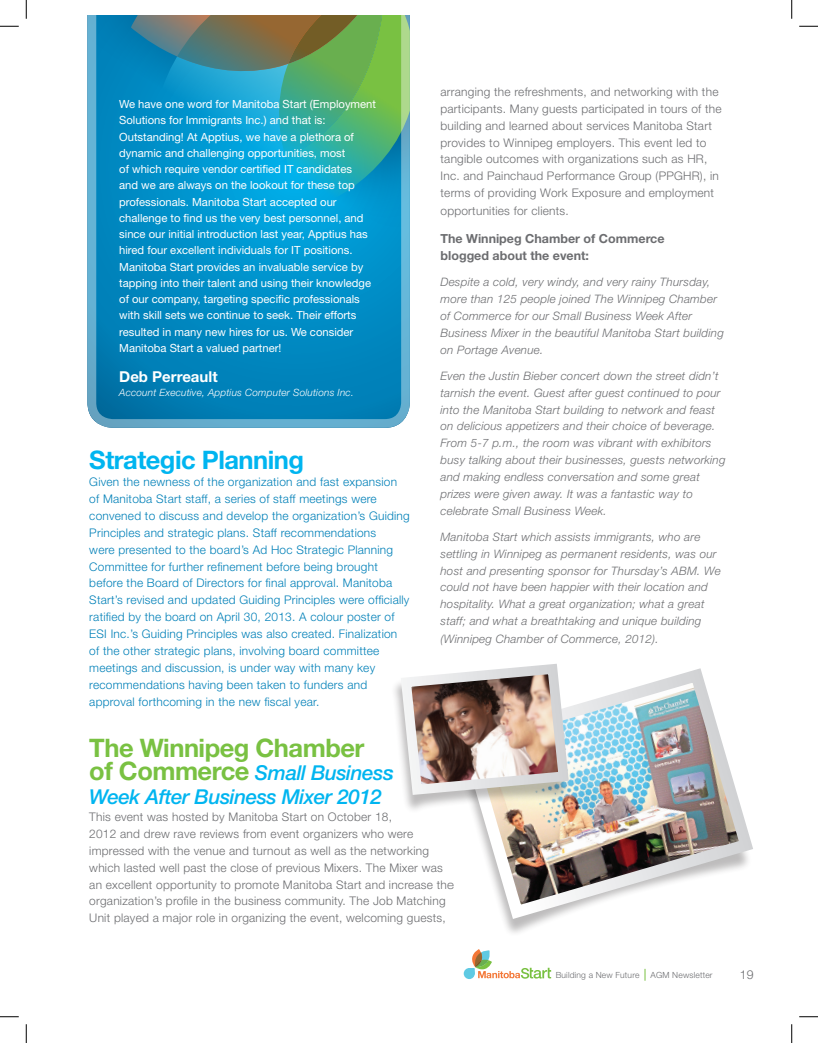
<style>
.page{position:relative;width:818px;height:1043px;background:#fff}
.page>*{position:absolute;margin:0;border:0;box-sizing:border-box;transform-origin:0 0}
.t1{font:700 25.5px "Helvetica Neue";letter-spacing:-.02em;color:#79c142}
.t2{font:700 25.5px "Helvetica Neue";letter-spacing:-.02em;color:#00b5f0}
.t3{font:italic 500 20.5px/23.8px "Helvetica Neue";letter-spacing:-.02em;color:#00b5f0}
.t4{font:700 15px "Helvetica Neue";color:#fff}
.t5{font:700 12.5px/17.5px "Helvetica Neue";color:#6c6d70}
.t6{font:300 12.25px "Helvetica Neue";color:#6c6d70}
.t7{font:300 11.88px/17px "Helvetica Neue";letter-spacing:.02em;color:#6c6d70}
.t8{font:300 11.88px/16.9px "Helvetica Neue";letter-spacing:.02em;color:#0080b8}
.t9{font:italic 300 11.62px/16.9px "Helvetica Neue";letter-spacing:.02em;color:#6c6d70}
.t10{font:11.25px/16.2px "Helvetica Neue";color:#fff}
.t11{font:italic 300 10px "Helvetica Neue";letter-spacing:.02em;color:#fff}
.t12{font:300 8.5px "Helvetica Neue";letter-spacing:.02em;color:#6c6d70}
.s1{font-weight:700;font-style:normal;font-size:25.5px;color:#79c142}
</style>
<div class="page">
<svg style="left:463px;top:968px;width:11px;height:11px"></svg>
<svg style="left:468px;top:949px;width:83px;height:29px"></svg>
<svg style="left:644px;top:968px;width:1px;height:12px"></svg>
<svg style="left:87px;top:15px;width:323px;height:413px;background:#1b93b4"></svg>
<img style="left:474px;top:668px;width:279px;height:258px">
<div style="left:391px;top:665px;width:179px;height:149px;background:#231f20;opacity:.3"></div>
<img style="left:394px;top:664px;width:180px;height:136px">
<svg style="left:0;top:25px;width:19px;height:2px"></svg>
<svg style="left:799px;top:25px;width:19px;height:2px"></svg>
<svg style="left:0;top:1016px;width:19px;height:1px"></svg>
<svg style="left:799px;top:1016px;width:19px;height:1px"></svg>
<svg style="left:25px;top:0;width:2px;height:19px"></svg>
<svg style="left:25px;top:1024px;width:2px;height:18px"></svg>
<svg style="left:791px;top:0;width:1px;height:19px"></svg>
<svg style="left:791px;top:1024px;width:1px;height:18px"></svg>
<p class="t10" style="left:119px;top:96px;width:258px">We have one word for Manitoba Start (Employment Solutions for I mmigrants I nc.) and that is:<br>Outstanding! At Apptius, we have a plethora of dynamic and challenging opportunities, most<br>of which require vendor certified IT candidates<br>and we are always on the lookout for these top professionals. Manitoba Start accepted our challenge to find us the very best personnel, and since our initial introduction last year, Apptius has hired four excellent individuals for IT positions.<br>Manitoba Start provides an invaluable service by tapping into their talent and using their knowledge of our company, targeting specific professionals with skill sets we continue to seek. Their efforts resulted in many new hires for us. We consider Manitoba Start a valued partner!</p>
<p class="t4" style="left:119px;top:367px;width:100px">Deb Perreault</p>
<p class="t11" style="left:119px;top:386px;width:236px">Account Executive, Apptius Computer Solutions Inc.</p>
<h1 class="t2" style="left:89px;top:444px;width:216px">Strategic Planning</h1>
<p class="t8" style="left:89px;top:473px;width:322px">Given the newness of the organization and fast expansion of Manitoba Start staff, a series of staff meetings were convened to discuss and develop the organization’s Guiding Principles and strategic plans. Staff recommendations<br>were presented to the board’s Ad Hoc Strategic Planning Committee for further refinement before being brought before the Board of Directors for final approval. Manitoba Start’s revised and updated Guiding Principles were officially ratified by the board on April 30, 2013. A colour poster of ESI Inc.’s Guiding Principles was also created. Finalization of the other strategic plans, involving board committee meetings and discussion, is under way with many key recommendations having been taken to funders and approval forthcoming in the new fiscal year.</p>
<p class="t7" style="left:440px;top:83px;width:282px">arranging the refreshments, and networking with the participants. Many guests participated in tours of the building and learned about services Manitoba Start provides to Winnipeg employers. This event led to tangible outcomes with organizations such as HR, Inc. and Painchaud Performance Group (PPGHR), in terms of providing Work Exposure and employment opportunities for clients.</p>
<p class="t5" style="left:440px;top:229px;width:226px">The Winnipeg Chamber of Commerce blogged about the event:</p>
<p class="t9" style="left:440px;top:273px;width:285px">Despite a cold, very windy, and very rainy Thursday, more than 125 people joined The Winnipeg Chamber of Commerce for our Small Business Week After Business Mixer in the beautiful Manitoba Start building on Portage Avenue.</p>
<p class="t9" style="left:440px;top:367px;width:286px">Even the Justin Bieber concert down the street didn’t tarnish the event. Guest after guest continued to pour into the Manitoba Start building to network and feast on delicious appetizers and their choice of beverage.<br>From 5-7 p.m., the room was vibrant with exhibitors busy talking about their businesses, guests networking and making endless conversation and some great prizes were given away. It was a fantastic way to celebrate Small Business Week.</p>
<p class="t9" style="left:440px;top:528px;width:282px">Manitoba Start which assists immigrants, who are settling in Winnipeg as permanent residents, was our host and presenting sponsor for Thursday’s ABM. We could not have been happier with their location and hospitality. What a great organization; what a great staff; and what a breathtaking and unique building (Winnipeg Chamber of Commerce, 2012).</p>
<h1 class="t1" style="left:89px;top:731px;width:277px">The Winnipeg Chamber</h1>
<h2 class="t3" style="left:89px;top:761px;width:305px"><span class="s1">of Commerce</span> Small Business<br>Week After Business Mixer 2012</h2>
<p class="t7" style="left:89px;top:808px;width:365px">This event was hosted by Manitoba Start on October 18,<br>2012 and drew rave reviews from event organizers who were impressed with the venue and turnout as well as the networking which lasted well past the close of previous Mixers. The Mixer was an excellent opportunity to promote Manitoba Start and increase the organization’s profile in the business community. The Job Matching Unit played a major role in organizing the event, welcoming guests,</p>
<p class="t12" style="left:555px;top:970px;width:85px">Building a New Future</p>
<p class="t12" style="left:650px;top:970px;width:64px">AGM Newsletter</p>
<p class="t6" style="left:739px;top:967px;width:15px">19</p>
</div>
